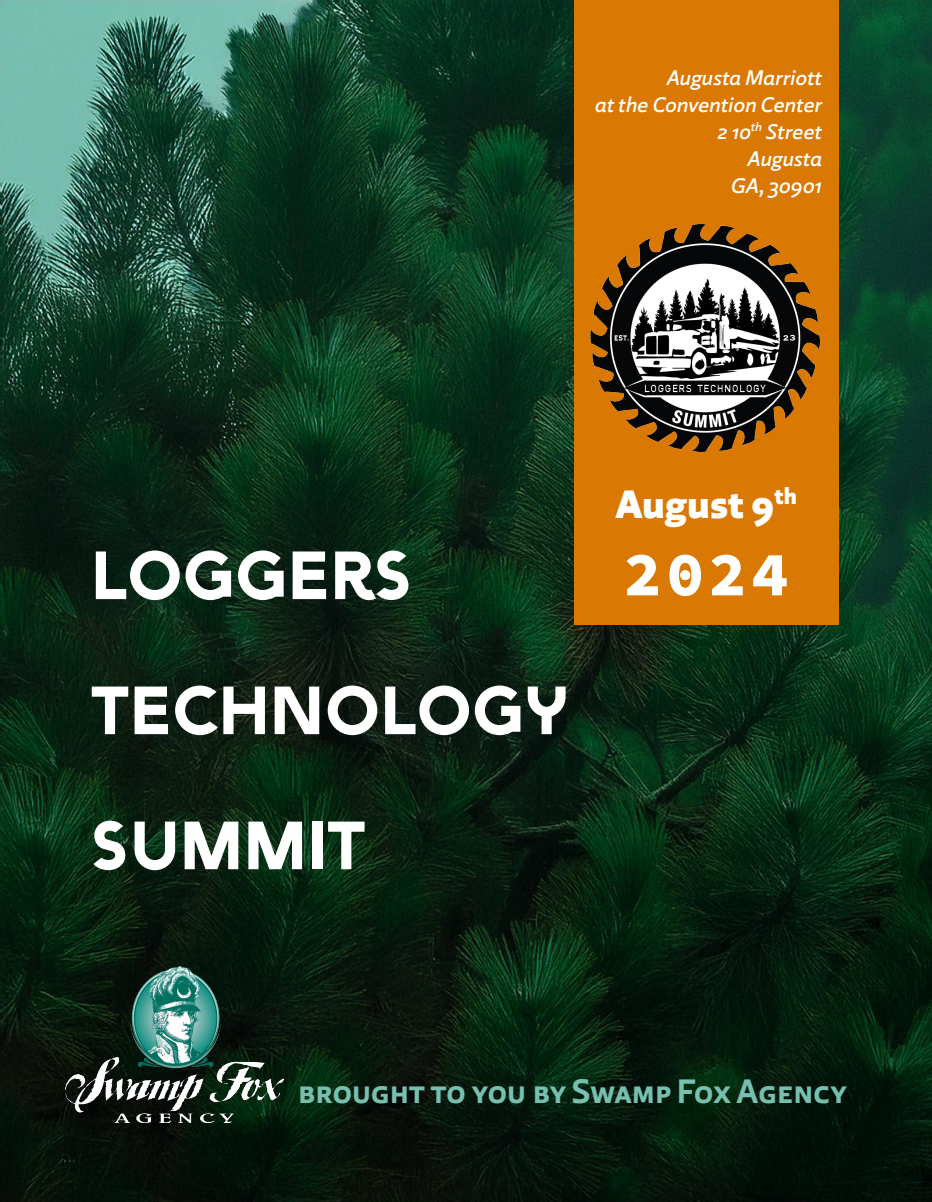
<style>
.page{position:relative;width:932px;height:1202px;background:#fff}
.page>*{position:absolute;margin:0;border:0;box-sizing:border-box;transform-origin:0 0}
.t1{font:67.5px/135px "Arya Single";color:#fff}
.t2{font:63px "Source Code Variable";color:#fff}
.t3{font:900 42px "Laski Sans";color:#fff}
.t4{font:700 36px "Laski Sans";letter-spacing:-.005em;color:#77bfaf}
.t5{font:italic 600 22.5px "Laski Sans";color:#fff}
</style>
<div class="page">
<img style="left:0;top:0;width:932px;height:1202px">
<div style="left:574px;top:0;width:264px;height:625px;background:#d97904"></div>
<img style="left:590px;top:224px;width:229px;height:228px">
<img style="left:66px;top:966px;width:217px;height:156px">
<p class="t5" style="left:666px;top:63px;width:157px">Augusta Marriott</p>
<p class="t5" style="left:595px;top:90px;width:228px">at the Convention Center</p>
<p class="t5" style="left:717px;top:117px;width:106px">2 10<sup>th</sup> Street</p>
<p class="t5" style="left:747px;top:144px;width:76px">Augusta</p>
<p class="t5" style="left:731px;top:171px;width:93px">GA, 30901</p>
<p class="t3" style="left:615px;top:477px;width:183px">August 9<sup>th</sup></p>
<p class="t1" style="left:91px;top:508px;width:479px">LOGGERS<br>TECHNOLOGY<br>SUMMIT</p>
<p class="t2" style="left:624px;top:528px;width:166px">2024</p>
<p class="t4" style="left:298px;top:1069px;width:550px">brought to you by Swamp Fox Agency</p>
</div>
